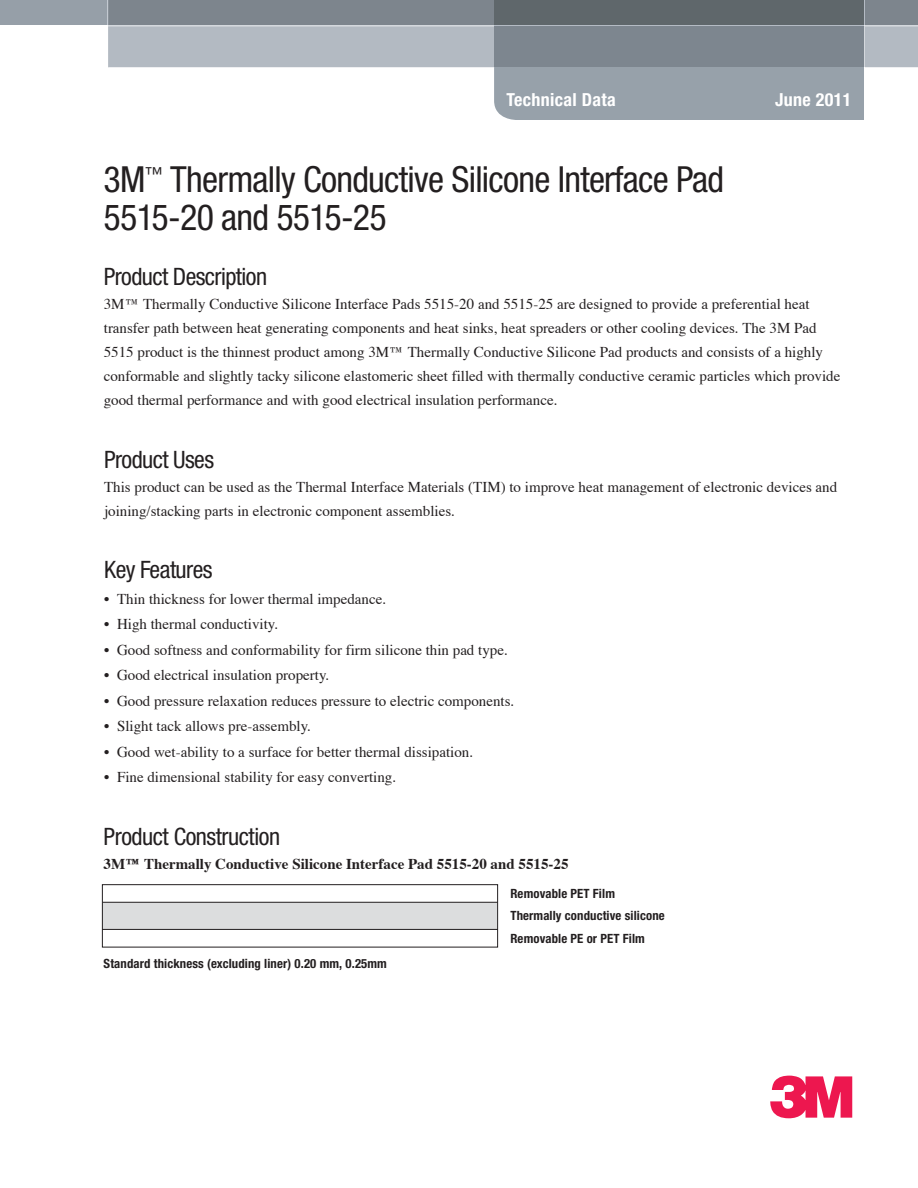
<style>
.page{position:relative;width:918px;height:1188px;background:#fff}
.page>*{position:absolute;margin:0;border:0;box-sizing:border-box;transform-origin:0 0}
.t1{font:60px "Logo 3 M Font";color:#ed174f}
.t2{font:condensed 36px/37.5px "Helvetica Neue";letter-spacing:-.02em;color:#231f20}
.t3{font:condensed 24px "Helvetica Neue";letter-spacing:-.025em;color:#231f20}
.t4{font:700 condensed 18px "Helvetica Neue";letter-spacing:.02em;color:#fff}
.t5{font:15px/24px "Times";color:#231f20}
.t6{font:700 15px "Times";color:#231f20}
.t7{font:700 condensed 12.75px/21.9px "Helvetica Neue";letter-spacing:.01em;color:#231f20}
</style>
<div class="page">
<div style="left:103px;top:902px;width:394px;height:27px;background:#dcddde"></div>
<div style="left:102px;top:884px;width:396px;height:63px;border:1px solid #231f20"></div>
<div style="left:494px;top:67px;width:370px;height:53px;background:#97a1aa"></div>
<svg style="left:0;top:0;width:918px;height:67px;background:#949ba2"></svg>
<hr style="left:102px;top:929px;width:396px;height:1px;background:#231f20">
<hr style="left:103px;top:902px;width:395px;height:1px;background:#231f20">
<p class="t4" style="left:506px;top:93px;width:111px">Technical Data</p>
<p class="t4" style="left:775px;top:93px;width:78px">June 2011</p>
<h2 class="t2" style="left:104px;top:164px;width:622px">3M<sup>™</sup> Thermally Conductive Silicone Interface Pad<br>5515-20 and 5515-25</h2>
<h3 class="t3" style="left:104px;top:268px;width:165px">Product Description</h3>
<p class="t5" style="left:104px;top:293px;width:738px">3M™ Thermally Conductive Silicone Interface Pads 5515-20 and 5515-25 are designed to provide a preferential heat transfer path between heat generating components and heat sinks, heat spreaders or other cooling devices. The 3M Pad 5515 product is the thinnest product among 3M™ Thermally Conductive Silicone Pad products and consists of a highly conformable and slightly tacky silicone elastomeric sheet filled with thermally conductive ceramic particles which provide good thermal performance and with good electrical insulation performance.</p>
<h3 class="t3" style="left:104px;top:450px;width:112px">Product Uses</h3>
<p class="t5" style="left:104px;top:476px;width:735px">This product can be used as the Thermal Interface Materials (TIM) to improve heat management of electronic devices and joining/stacking parts in electronic component assemblies.</p>
<h3 class="t3" style="left:104px;top:561px;width:110px">Key Features</h3>
<p class="t5" style="left:104px;top:588px;width:283px">• Thin thickness for lower thermal impedance.</p>
<p class="t5" style="left:104px;top:613px;width:175px">• High thermal conductivity.</p>
<p class="t5" style="left:104px;top:639px;width:405px">• Good softness and conformability for firm silicone thin pad type.</p>
<p class="t5" style="left:104px;top:664px;width:227px">• Good electrical insulation property.</p>
<p class="t5" style="left:104px;top:690px;width:412px">• Good pressure relaxation reduces pressure to electric components.</p>
<p class="t5" style="left:104px;top:715px;width:208px">• Slight tack allows pre-assembly.</p>
<p class="t5" style="left:104px;top:741px;width:370px">• Good wet-ability to a surface for better thermal dissipation.</p>
<p class="t5" style="left:104px;top:766px;width:293px">• Fine dimensional stability for easy converting.</p>
<h3 class="t3" style="left:104px;top:828px;width:178px">Product Construction</h3>
<p class="t6" style="left:104px;top:858px;width:466px">3M™ Thermally Conductive Silicone Interface Pad 5515-20 and 5515-25</p>
<p class="t7" style="left:510px;top:883px;width:156px">Removable PET Film<br>Thermally conductive silicone</p>
<p class="t7" style="left:510px;top:928px;width:136px">Removable PE or PET Film</p>
<p class="t7" style="left:104px;top:954px;width:285px">Standard thickness (excluding liner) 0.20 mm, 0.25mm</p>
<h1 class="t1" style="left:770px;top:1068px;width:97px">3</h1>
</div>
